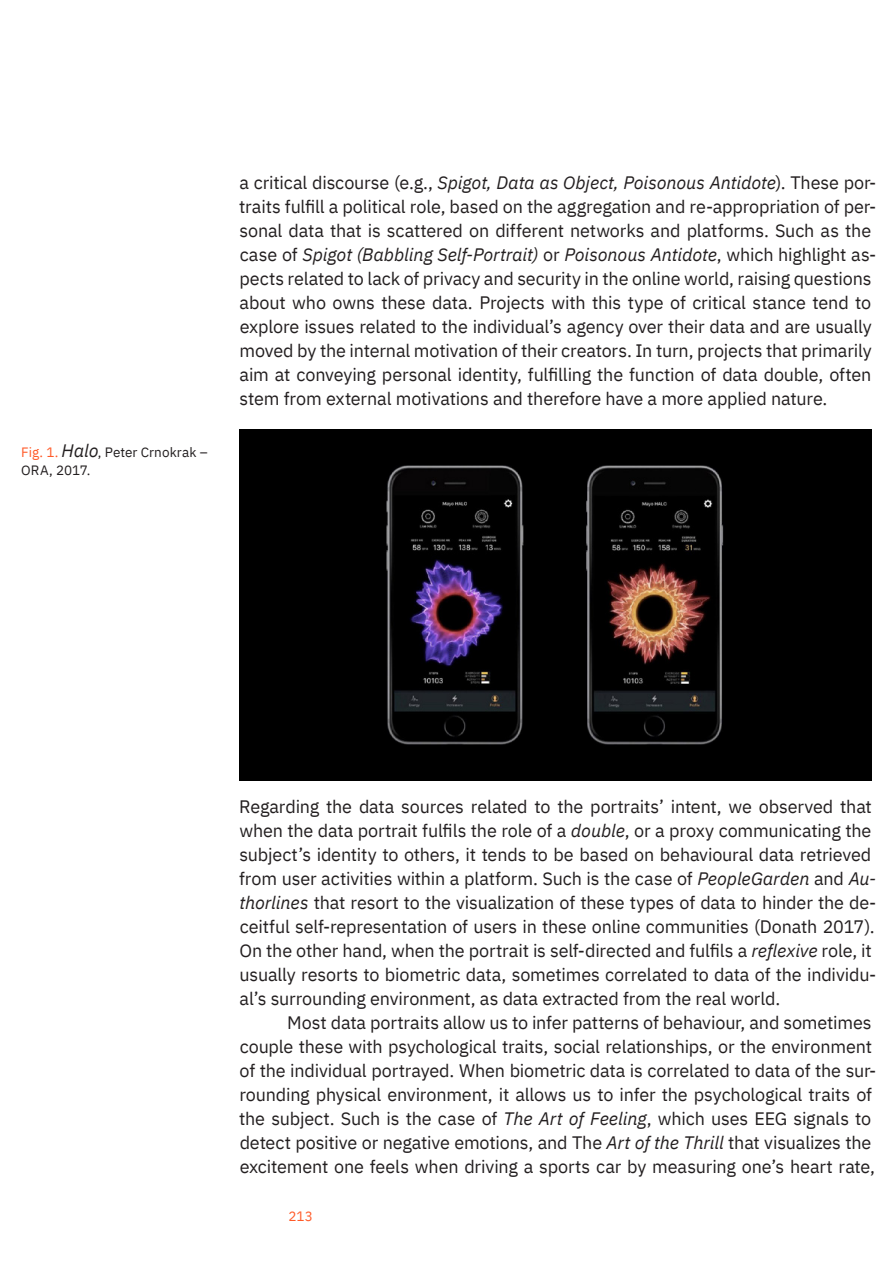
<style>
.page{position:relative;width:893px;height:1263px;background:#fff}
.page>*{position:absolute;margin:0;border:0;box-sizing:border-box;transform-origin:0 0}
.Text{font:18px/24px "IBM Plex Sans";letter-spacing:-.01em;color:#231f20}
.Text_Indent{font:18px/24px "IBM Plex Sans";letter-spacing:-.01em;color:#231f20}
.Notes{font:13.5px/18px "IBM Plex Sans";letter-spacing:.005em;color:#231f20}
.t1{font:13.5px "IBM Plex Sans";color:#ff5a28}
.s1{color:#ff5a28}
.s2{font-style:italic;font-size:18px}
.s3{font-style:italic}
</style>
<div class="page">
<img style="left:239px;top:429px;width:633px;height:351px">
<p class="Notes" style="left:21px;top:442px;width:188px"><span class="s1">Fig. 1.</span> <span class="s2">Halo</span>, Peter Crnokrak –<br>ORA, 2017.</p>
<p class="Text" style="left:239px;top:169px;width:639px">a critical discourse (e.g., <span class="s3">Spigot, Data as Object, Poisonous Antidote</span>). These por&shy;traits fulfill a political role, based on the aggregation and re-appropriation of per&shy;sonal data that is scattered on different networks and platforms. Such as the case of <span class="s3">Spigot (Babbling Self-Portrait)</span> or <span class="s3">Poisonous Antidote</span>, which highlight as&shy;pects related to lack of privacy and security in the online world, raising questions about who owns these data. Projects with this type of critical stance tend to explore issues related to the individual’s agency over their data and are usually moved by the internal motivation of their creators. In turn, projects that primarily aim at conveying personal identity, fulfilling the function of data double, often stem from external motivations and therefore have a more applied nature.</p>
<p class="Text" style="left:239px;top:793px;width:639px">Regarding the data sources related to the portraits’ intent, we observed that when the data portrait fulfils the role of a <span class="s3">double</span>, or a proxy communicating the subject’s identity to others, it tends to be based on behavioural data retrieved from user activities within a platform. Such is the case of <span class="s3">PeopleGarden</span> and <span class="s3">Au&shy;thorlines</span> that resort to the visualization of these types of data to hinder the de&shy;ceitful self-representation of users in these online communities (Donath 2017).<br>On the other hand, when the portrait is self-directed and fulfils a <span class="s3">reflexive</span> role, it usually resorts to biometric data, sometimes correlated to data of the individu&shy;al’s surrounding environment, as data extracted from the real world.</p>
<p class="Text_Indent" style="left:239px;top:1009px;width:639px;text-indent:48px">Most data portraits allow us to infer patterns of behaviour, and sometimes couple these with psychological traits, social relationships, or the environment of the individual portrayed. When biometric data is correlated to data of the sur&shy;rounding physical environment, it allows us to infer the psychological traits of the subject. Such is the case of <span class="s3">The Art of Feeling</span>, which uses EEG signals to detect positive or negative emotions, and The <span class="s3">Art of the Thrill</span> that visualizes the excitement one feels when driving a sports car by measuring one’s heart rate,</p>
<p class="t1" style="left:288px;top:1206px;width:26px">213</p>
</div>
